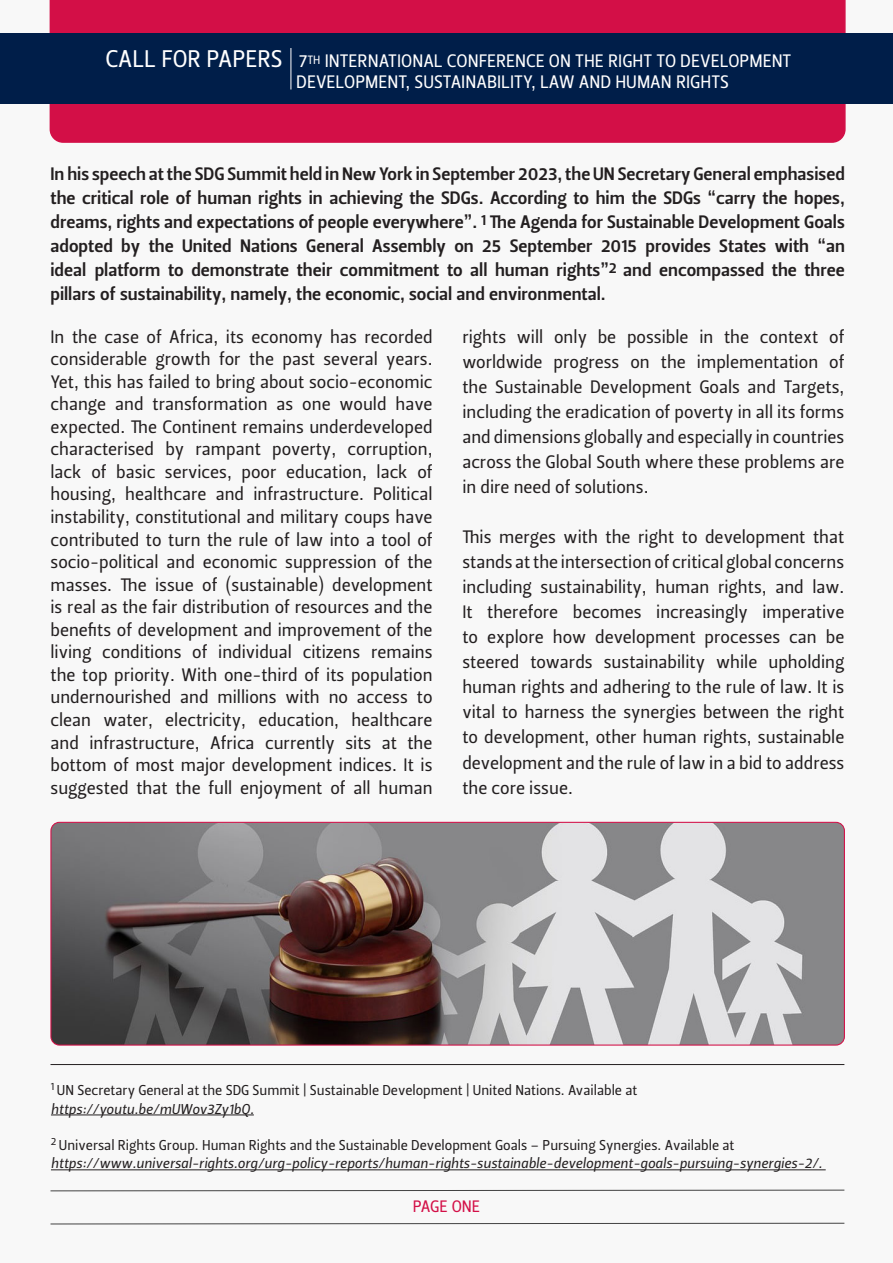
<style>
.page{position:relative;width:893px;height:1263px;background:#fff}
.page>*{position:absolute;margin:0;border:0;box-sizing:border-box;transform-origin:0 0}
.t1{font:18px/22.5px "Leitura Sans Grot 2";color:#231f20;text-align:justify}
.t2{font:18px/24px "Leitura Sans Grot 3";color:#231f20;text-align:justify}
.t3{font:18px "Leitura Sans Grot 2";color:#fff}
.t4{font:16.5px "Leitura Sans Grot 2";color:#d30f47}
.t5{font:14.25px "Leitura Sans Grot 2";color:#231f20}
.t6{font:14.25px "Leitura Sans Italic 2";color:#231f20}
.s1{font-size:24px}
</style>
<div class="page">
<div style="left:49px;top:0;width:797px;height:143px;background:#d30f47"></div>
<div style="left:0;top:33px;width:893px;height:71px;background:#001e49"></div>
<svg style="left:50px;top:1189px;width:795px;height:2px"></svg>
<svg style="left:50px;top:1222px;width:795px;height:3px"></svg>
<hr style="left:51px;top:1114px;width:203px;height:1px;background:#231f20">
<hr style="left:51px;top:1169px;width:775px;height:1px;background:#231f20">
<hr style="left:51px;top:1064px;width:793px;height:1px;background:#231f20">
<img style="left:51px;top:822px;width:793px;height:223px">
<div style="left:50px;top:822px;width:795px;height:223px;border:1px solid #d30f47;border-radius:9px"></div>
<hr style="left:291px;top:48px;width:1px;height:42px;background:#fff">
<p class="t3" style="left:105px;top:48px;width:688px"><span class="s1">CALL FOR PAPERS</span> 7<sup>TH</sup> INTERNATIONAL CONFERENCE ON THE RIGHT TO DEVELOPMENT</p>
<p class="t3" style="left:296px;top:70px;width:434px">DEVELOPMENT, SUSTAINABILITY, LAW AND HUMAN RIGHTS</p>
<p class="t2" style="left:51px;top:162px;width:796px">In his speech at the SDG Summit held in New York in September 2023, the UN Secretary General emphasised the critical role of human rights in achieving the SDGs. According to him the SDGs “carry the hopes, dreams, rights and expectations of people everywhere”. <sup>1</sup> The Agenda for Sustainable Development Goals adopted by the United Nations General Assembly on 25 September 2015 provides States with “an ideal platform to demonstrate their commitment to all human rights”<sup>2</sup> and encompassed the three pillars of sustainability, namely, the economic, social and environmental.</p>
<p class="t1" style="left:51px;top:325px;width:384px">In the case of Africa, its economy has recorded considerable growth for the past several years.<br>Yet, this has failed to bring about socio-economic change and transformation as one would have expected. The Continent remains underdeveloped characterised by rampant poverty, corruption, lack of basic services, poor education, lack of housing, healthcare and infrastructure. Political instability, constitutional and military coups have contributed to turn the rule of law into a tool of socio-political and economic suppression of the masses. The issue of (sustainable) development is real as the fair distribution of resources and the benefits of development and improvement of the living conditions of individual citizens remains the top priority. With one-third of its population undernourished and millions with no access to clean water, electricity, education, healthcare and infrastructure, Africa currently sits at the bottom of most major development indices. It is suggested that the full enjoyment of all human</p>
<p class="t1" style="left:462px;top:324px;width:384px;line-height:25px">rights will only be possible in the context of worldwide progress on the implementation of the Sustainable Development Goals and Targets, including the eradication of poverty in all its forms and dimensions globally and especially in countries across the Global South where these problems are in dire need of solutions.</p>
<p class="t1" style="left:462px;top:524px;width:384px;line-height:25px">This merges with the right to development that stands at the intersection of critical global concerns including sustainability, human rights, and law.<br>It therefore becomes increasingly imperative to explore how development processes can be steered towards sustainability while upholding human rights and adhering to the rule of law. It is vital to harness the synergies between the right to development, other human rights, sustainable development and the rule of law in a bid to address the core issue.</p>
<p class="t5" style="left:51px;top:1080px;width:588px"><sup>1</sup> UN Secretary General at the SDG Summit | Sustainable Development | United Nations. Available at</p>
<p class="t6" style="left:51px;top:1099px;width:204px">https://youtu.be/mUWov3Zy1bQ.</p>
<p class="t5" style="left:51px;top:1135px;width:685px"><sup>2</sup> Universal Rights Group. Human Rights and the Sustainable Development Goals – Pursuing Synergies. Available at</p>
<p class="t6" style="left:51px;top:1154px;width:773px">https://www.universal-rights.org/urg-policy-reports/human-rights-sustainable-development-goals-pursuing-synergies-2/.</p>
<p class="t4" style="left:413px;top:1195px;width:69px">PAGE ONE</p>
</div>
